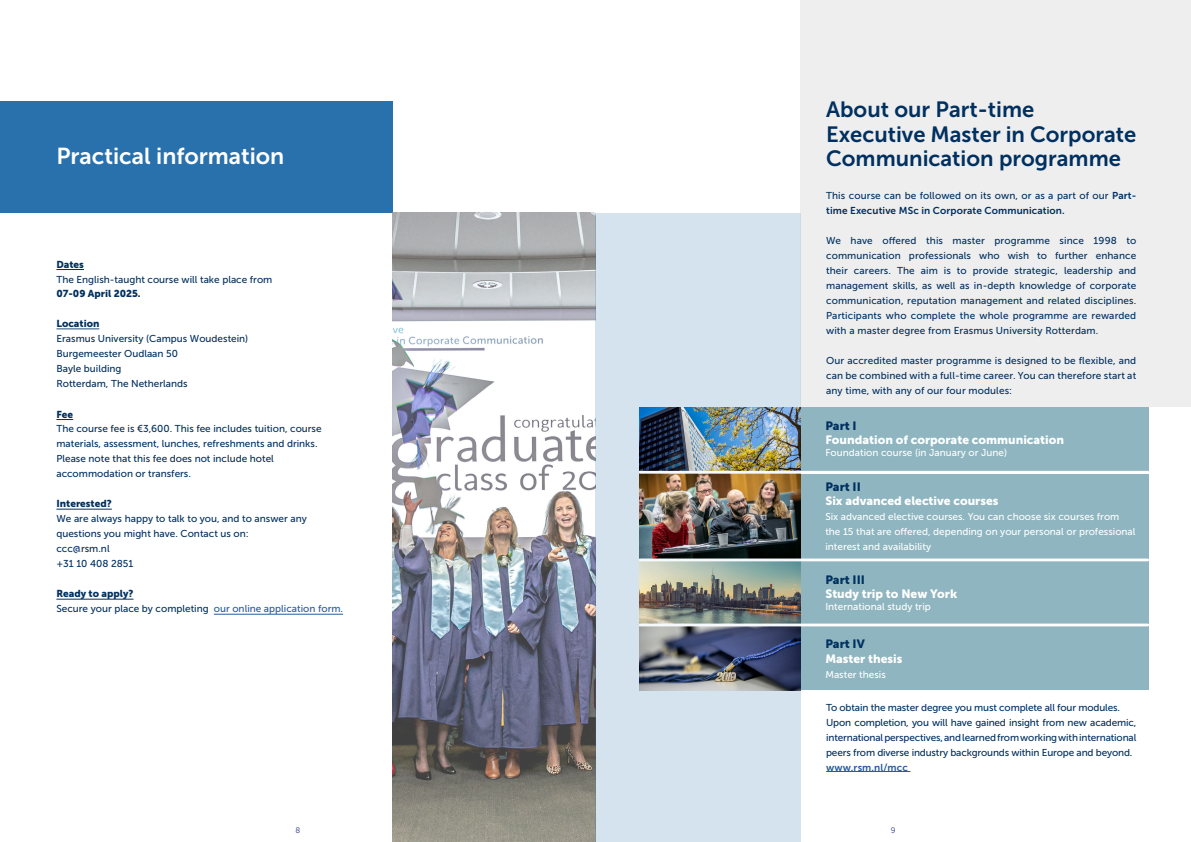
<style>
.page{position:relative;width:1191px;height:842px;background:#fff}
.page>*{position:absolute;margin:0;border:0;box-sizing:border-box;transform-origin:0 0}
.t1{font:23px "Museo Sans 700";color:#fff}
.t2{font:22px/24px "Museo Sans 700";color:#00305f}
.t3{font:12px "Museo Sans 900";color:#fff}
.t4{font:12px "Museo Sans 900";color:#00305f}
.t5{font:10px/15px "Museo Sans 500";color:#00305f}
.t6{font:10px/15px "Museo Sans 500";color:#fff}
.t7{font:10px "Museo Sans 900";color:#00305f}
.t8{font:10px "Museo Sans 700";letter-spacing:.01em;color:#00305f}
.t9{font:10px "Museo Sans 700";letter-spacing:.01em;color:#275b9b}
.t10{font:8px "Museo Sans 300";color:#283583}
.s1{color:#275b9b}
.s2{font-family:"Museo Sans 700"}
</style>
<div class="page">
<div style="left:0;top:101px;width:392px;height:112px;background:#2871ad"></div>
<img style="left:392px;top:213px;width:203px;height:629px">
<hr style="left:214px;top:614px;width:129px;height:1px;background:#275b9b">
<hr style="left:56px;top:599px;width:77px;height:1px;background:#00305f">
<hr style="left:56px;top:509px;width:56px;height:1px;background:#00305f">
<svg style="left:56px;top:419px;width:17px;height:1px"></svg>
<hr style="left:56px;top:329px;width:43px;height:1px;background:#00305f">
<svg style="left:56px;top:269px;width:28px;height:1px"></svg>
<div style="left:595px;top:213px;width:205px;height:629px;background:#d4e3ee"></div>
<div style="left:800px;top:0;width:391px;height:407px;background:#eeeeef"></div>
<hr style="left:826px;top:771px;width:84px;height:1px;background:#275b9b">
<div style="left:800px;top:407px;width:348px;height:64px;background:#8eb5c0"></div>
<img style="left:639px;top:407px;width:161px;height:64px">
<div style="left:800px;top:626px;width:348px;height:64px;background:#8eb5c0"></div>
<img style="left:639px;top:626px;width:161px;height:64px">
<div style="left:800px;top:561px;width:348px;height:62px;background:#8eb5c0"></div>
<img style="left:639px;top:561px;width:161px;height:62px">
<div style="left:800px;top:474px;width:348px;height:84px;background:#8eb5c0"></div>
<img style="left:639px;top:474px;width:161px;height:84px">
<hr style="left:639px;top:471px;width:509px;height:3px;background:#fff">
<hr style="left:639px;top:558px;width:509px;height:3px;background:#fff">
<hr style="left:639px;top:623px;width:509px;height:3px;background:#fff">
<h1 class="t1" style="left:56px;top:143px;width:229px">Practical information</h1>
<p class="t7" style="left:56px;top:259px;width:29px">Dates</p>
<p class="t5" style="left:56px;top:272px;width:217px">The English-taught course will take place from</p>
<p class="t7" style="left:56px;top:288px;width:86px">07-09 April 2025.</p>
<p class="t7" style="left:56px;top:318px;width:44px">Location</p>
<p class="t5" style="left:56px;top:332px;width:193px">Erasmus University (Campus Woudestein)<br>Burgemeester Oudlaan 50<br>Bayle building<br>Rotterdam, The Netherlands</p>
<p class="t7" style="left:56px;top:409px;width:18px">Fee</p>
<p class="t5" style="left:56px;top:421px;width:267px">The course fee is €3,600. This fee includes tuition, course materials, assessment, lunches, refreshments and drinks.<br>Please note that this fee does not include hotel accommodation or transfers.</p>
<p class="t7" style="left:56px;top:498px;width:57px">Interested?</p>
<p class="t5" style="left:56px;top:512px;width:252px">We are always happy to talk to you, and to answer any questions you might have. Contact us on:<br>ccc@rsm.nl<br>+31 10 408 2851</p>
<p class="t7" style="left:56px;top:588px;width:79px">Ready to apply?</p>
<p class="t5" style="left:56px;top:602px;width:288px">Secure your place by completing <span class="s1">our online application form.</span></p>
<h2 class="t2" style="left:826px;top:98px;width:312px">About our Part-time<br>Executive Master in Corporate<br>Communication programme</h2>
<p class="t5" style="left:826px;top:188px;width:312px">This course can be followed on its own, or as a part of our <span class="s2">Part-</span></p>
<p class="t8" style="left:826px;top:205px;width:240px">time Executive MSc in Corporate Communication.</p>
<p class="t5" style="left:826px;top:233px;width:312px;text-align:justify">We have offered this master programme since 1998 to communication professionals who wish to further enhance their careers. The aim is to provide strategic, leadership and management skills, as well as in-depth knowledge of corporate communication, reputation management and related disciplines.<br>Participants who complete the whole programme are rewarded with a master degree from Erasmus University Rotterdam.</p>
<p class="t5" style="left:826px;top:353px;width:312px;text-align:justify">Our accredited master programme is designed to be flexible, and can be combined with a full-time career. You can therefore start at any time, with any of our four modules:</p>
<p class="t4" style="left:825px;top:419px;width:33px">Part I</p>
<p class="t3" style="left:825px;top:433px;width:240px">Foundation of corporate communication</p>
<p class="t6" style="left:825px;top:445px;width:183px">Foundation course (in January or June)</p>
<p class="t4" style="left:825px;top:480px;width:37px">Part II</p>
<p class="t3" style="left:825px;top:494px;width:175px">Six advanced elective courses</p>
<p class="t6" style="left:825px;top:509px;width:312px">Six advanced elective courses. You can choose six courses from the 15 that are offered, depending on your personal or professional interest and availability</p>
<p class="t4" style="left:825px;top:573px;width:41px">Part III</p>
<p class="t3" style="left:825px;top:587px;width:133px">Study trip to New York</p>
<p class="t6" style="left:825px;top:599px;width:107px">International study trip</p>
<p class="t4" style="left:825px;top:637px;width:41px">Part IV</p>
<p class="t3" style="left:825px;top:651px;width:79px">Master thesis</p>
<p class="t6" style="left:825px;top:667px;width:62px">Master thesis</p>
<p class="t5" style="left:826px;top:700px;width:312px">To obtain the master degree you must complete all four modules.<br>Upon completion, you will have gained insight from new academic, international perspectives, and learned from working with international peers from diverse industry backgrounds within Europe and beyond.</p>
<p class="t9" style="left:826px;top:761px;width:83px">www.rsm.nl/mcc</p>
<p class="t10" style="left:295px;top:826px;width:6px">8</p>
<p class="t10" style="left:891px;top:826px;width:6px">9</p>
</div>
